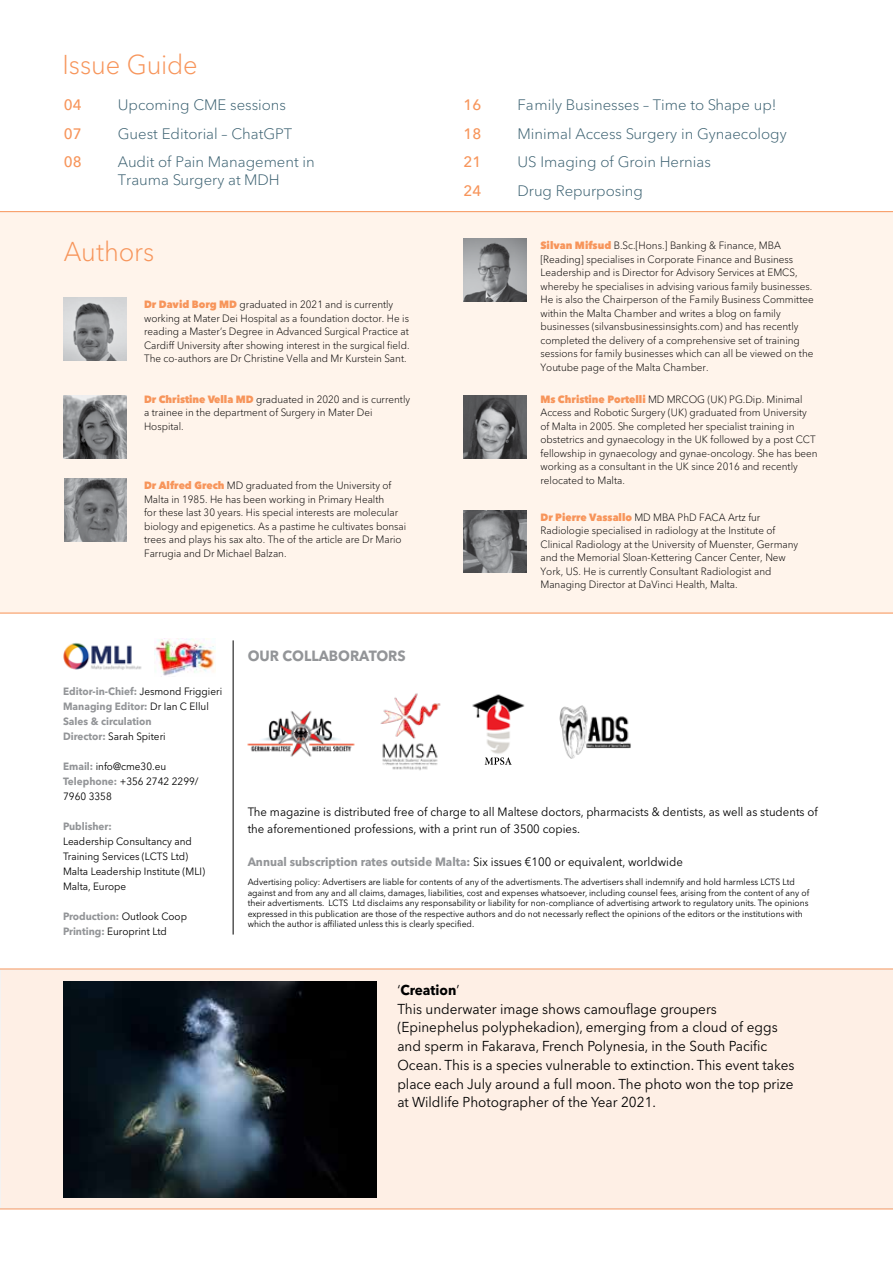
<style>
.page{position:relative;width:893px;height:1263px;background:#fff}
.page>*{position:absolute;margin:0;border:0;box-sizing:border-box;transform-origin:0 0}
.t1{font:300 27px "Avenir Next LT Pro";letter-spacing:-.005em;color:#f7955b;scale:.95 1}
.t2{font:300 15px/18px "Avenir Next LT Pro";color:#395f6f}
.t3{font:500 15px "Avenir Next LT Pro";color:#f7955b}
.t4{font:700 14.7px "Avenir Next LT Pro";color:#939598;scale:.95 1}
.t5{font:14.25px/18.8px "Avenir Next LT Pro";color:#000;scale:.95 1}
.t6{font:12px/16.5px "Avenir Next LT Pro";color:#000;scale:.95 1}
.t7{font:700 12px "Avenir Next LT Pro";color:#939598;scale:.95 1}
.t8{font:300 10.5px/13.5px "Avenir Next LT Pro";color:#000;scale:.95 1}
.t9{font:10.5px/15px "Avenir Next LT Pro";color:#000;scale:.95 1}
.t10{font:700 10.5px/15px "Avenir Next LT Pro";color:#939598;scale:.95 1}
.t11{font:9px/10.5px "Avenir Next LT Pro";color:#000;scale:.95 1}
.s1{font-weight:800;color:#f7955b}
.s2{font-weight:400;color:#000}
.s3{font-weight:700;color:#939598}
.s4{font-weight:700}
</style>
<div class="page">
<div style="left:0;top:969px;width:893px;height:239px;background:#feefe5"></div>
<div style="left:0;top:211px;width:893px;height:402px;background:#fff4eb"></div>
<hr style="left:0;top:211px;width:893px;height:1px;background:#f7955b">
<img style="left:247px;top:711px;width:108px;height:46px">
<img style="left:380px;top:693px;width:61px;height:78px">
<img style="left:559px;top:705px;width:72px;height:54px">
<img style="left:472px;top:694px;width:53px;height:60px">
<svg style="left:485px;top:757px;width:27px;height:8px"></svg>
<img style="left:64px;top:479px;width:63px;height:62px">
<img style="left:463px;top:510px;width:63px;height:63px">
<hr style="left:233px;top:640px;width:1px;height:294px;background:#000">
<img style="left:64px;top:298px;width:62px;height:63px">
<hr style="left:0;top:613px;width:893px;height:1px;background:#f7955b">
<img style="left:63px;top:643px;width:79px;height:27px">
<img style="left:154px;top:639px;width:61px;height:37px">
<img style="left:63px;top:981px;width:314px;height:217px">
<img style="left:64px;top:395px;width:62px;height:63px">
<img style="left:463px;top:238px;width:63px;height:63px">
<hr style="left:0;top:968px;width:893px;height:1px;background:#f7955b">
<hr style="left:0;top:1208px;width:893px;height:1px;background:#f7955b">
<img style="left:463px;top:395px;width:63px;height:63px">
<h1 class="t1" style="left:63px;top:42px;width:144px">Issue Guide</h1>
<h2 class="t3" style="left:64px;top:92px;width:19px">04</h2>
<h2 class="t2" style="left:118px;top:95px;width:170px">Upcoming CME sessions</h2>
<h2 class="t3" style="left:64px;top:121px;width:19px">07</h2>
<h2 class="t2" style="left:118px;top:124px;width:176px">Guest Editorial – ChatGPT</h2>
<h2 class="t3" style="left:64px;top:149px;width:19px">08</h2>
<h2 class="t2" style="left:118px;top:153px;width:199px">Audit of Pain Management in<br>Trauma Surgery at MDH</h2>
<h1 class="t1" style="left:64px;top:228px;width:97px">Authors</h1>
<p class="t8" style="left:144px;top:297px;width:281px"><span class="s1">Dr David Borg MD</span> graduated in 2021 and is currently working at Mater Dei Hospital as a foundation doctor. He is reading a Master’s Degree in Advanced Surgical Practice at Cardiff University after showing interest in the surgical field.<br>The co-authors are Dr Christine Vella and Mr Kurstein Sant.</p>
<p class="t8" style="left:144px;top:392px;width:281px"><span class="s1">Dr Christine Vella MD</span> graduated in 2020 and is currently a trainee in the department of Surgery in Mater Dei<br>Hospital.</p>
<p class="t8" style="left:144px;top:478px;width:277px"><span class="s1">Dr Alfred Grech</span> MD graduated from the University of Malta in 1985. He has been working in Primary Health<br>for these last 30 years. His special interests are molecular biology and epigenetics. As a pastime he cultivates bonsai trees and plays his sax alto. The of the article are Dr Mario Farrugia and Dr Michael Balzan.</p>
<h3 class="t4" style="left:248px;top:646px;width:168px">OUR COLLABORATORS</h3>
<h2 class="t3" style="left:463px;top:92px;width:19px">16</h2>
<h2 class="t2" style="left:517px;top:95px;width:260px">Family Businesses – Time to Shape up!</h2>
<h2 class="t3" style="left:463px;top:121px;width:19px">18</h2>
<h2 class="t2" style="left:517px;top:124px;width:271px">Minimal Access Surgery in Gynaecology</h2>
<h2 class="t3" style="left:463px;top:149px;width:19px">21</h2>
<h2 class="t2" style="left:517px;top:153px;width:195px">US Imaging of Groin Hernias</h2>
<h2 class="t3" style="left:463px;top:178px;width:19px">24</h2>
<h2 class="t2" style="left:517px;top:181px;width:127px">Drug Repurposing</h2>
<p class="t8" style="left:540px;top:238px;width:289px"><span class="s1">Silvan Mifsud</span> B.Sc.[Hons.] Banking &amp; Finance, MBA [Reading] specialises in Corporate Finance and Business Leadership and is Director for Advisory Services at EMCS, whereby he specialises in advising various family businesses.<br>He is also the Chairperson of the Family Business Committee within the Malta Chamber and writes a blog on family businesses (silvansbusinessinsights.com) and has recently completed the delivery of a comprehensive set of training sessions for family businesses which can all be viewed on the Youtube page of the Malta Chamber.</p>
<p class="t8" style="left:540px;top:392px;width:293px"><span class="s1">Ms Christine Portelli</span> MD MRCOG (UK) PG.Dip. Minimal Access and Robotic Surgery (UK) graduated from University of Malta in 2005. She completed her specialist training in obstetrics and gynaecology in the UK followed by a post CCT fellowship in gynaecology and gynae-oncology. She has been working as a consultant in the UK since 2016 and recently relocated to Malta.</p>
<p class="t8" style="left:540px;top:510px;width:273px"><span class="s1">Dr Pierre Vassallo</span> MD MBA PhD FACA Artz fur Radiologie specialised in radiology at the Institute of Clinical Radiology at the University of Muenster, Germany and the Memorial Sloan-Kettering Cancer Center, New York, US. He is currently Consultant Radiologist and Managing Director at DaVinci Health, Malta.</p>
<p class="t10" style="left:63px;top:683px;width:169px">Editor-in-Chief: <span class="s2">Jesmond Friggieri<br></span>Managing Editor: <span class="s2">Dr Ian C Ellul<br></span>Sales &amp; circulation<br>Director: <span class="s2">Sarah Spiteri</span></p>
<p class="t9" style="left:63px;top:758px;width:144px"><span class="s3">Email:</span> info@cme30.eu<br><span class="s3">Telephone:</span> +356 2742 2299/<br>7960 3358</p>
<p class="t10" style="left:63px;top:818px;width:53px">Publisher:</p>
<p class="t9" style="left:63px;top:833px;width:151px">Leadership Consultancy and<br>Training Services (LCTS Ltd)<br>Malta Leadership Institute (MLI)<br>Malta, Europe</p>
<p class="t9" style="left:63px;top:908px;width:132px"><span class="s3">Production:</span> Outlook Coop<br><span class="s3">Printing:</span> Europrint Ltd</p>
<p class="t6" style="left:248px;top:804px;width:602px">The magazine is distributed free of charge to all Maltese doctors, pharmacists &amp; dentists, as well as students of the aforementioned professions, with a print run of 3500 copies.</p>
<p class="t7" style="left:248px;top:854px;width:460px">Annual subscription rates outside Malta: <span class="s2">Six issues €100 or equivalent, worldwide</span></p>
<p class="t11" style="left:248px;top:877px;width:593px">Advertising policy: Advertisers are liable for contents of any of the advertisments. The advertisers shall indemnify and hold harmless LCTS Ltd against and from any and all claims, damages, liabilities, cost and expenses whatsoever, including counsel fees, arising from the content of any of their advertisments. LCTS Ltd disclaims any responsability or liability for non-compliance of advertising artwork to regulatory units. The opinions expressed in this publication are those of the respective authors and do not necessarly reflect the opinions of the editors or the institutions with which the author is affiliated unless this is clearly specified.</p>
<p class="t5" style="left:397px;top:980px;width:420px">‘<span class="s4">Creation</span>’<br>This underwater image shows camouflage groupers (Epinephelus polyphekadion), emerging from a cloud of eggs and sperm in Fakarava, French Polynesia, in the South Pacific Ocean. This is a species vulnerable to extinction. This event takes place each July around a full moon. The photo won the top prize at Wildlife Photographer of the Year 2021.</p>
</div>
